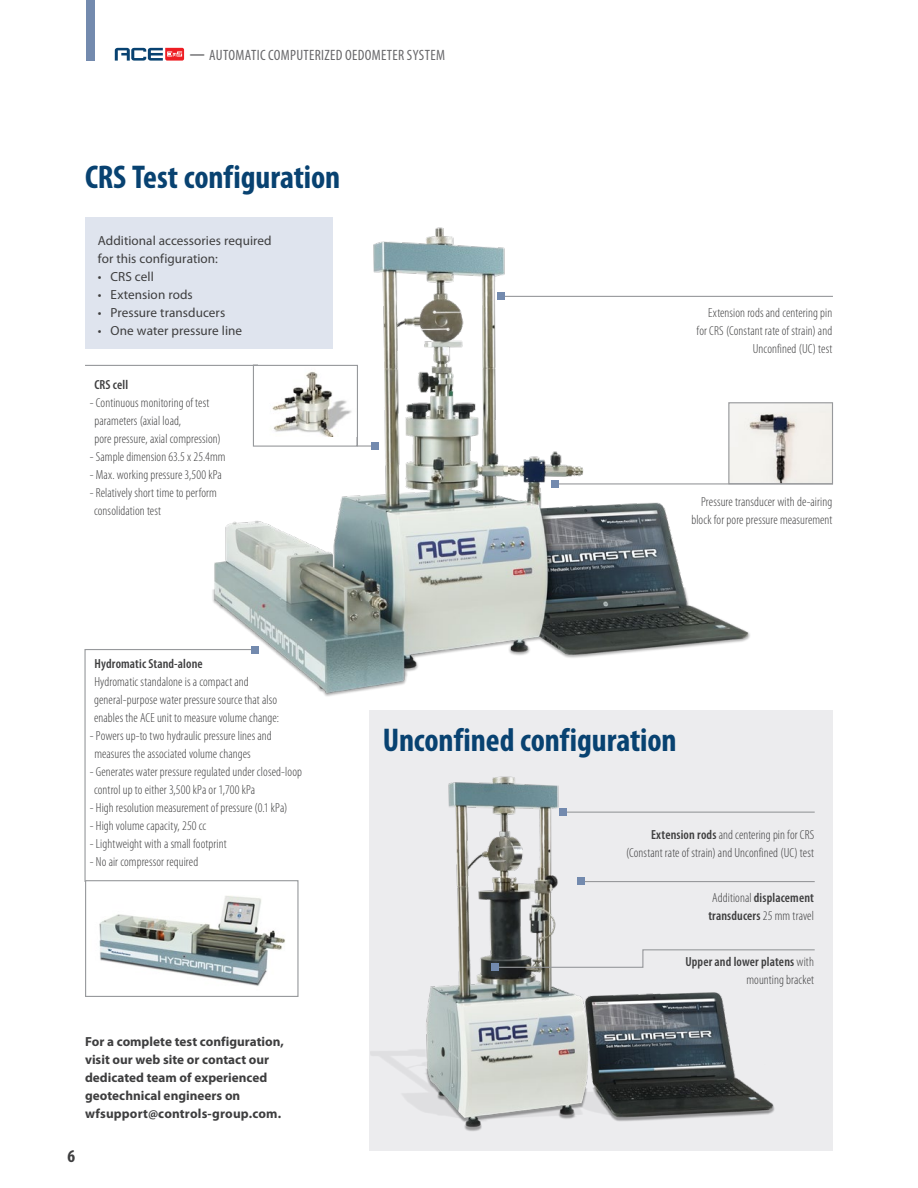
<style>
.page{position:relative;width:918px;height:1188px;background:#fff}
.page>*{position:absolute;margin:0;border:0;box-sizing:border-box;transform-origin:0 0}
.Heading_2{font:700 condensed 33px "Myriad Pro";color:#084271}
.t1{font:700 condensed 18px "Myriad Pro";color:#3e3e3f}
.t2{font:condensed 15px "Myriad Pro";letter-spacing:.02em;color:#69696c}
.body_copy{font:300 condensed 13.2px/18px "Myriad Pro";letter-spacing:.005em;color:#3e3e3f}
.body-sub-head{font:700 13.2px/18px "Myriad Pro";color:#3e3e3f}
.body-sub-head-2{font:13.2px/18px "Myriad Pro";letter-spacing:.005em;color:#3e3e3f}
.body_copy-2{font:600 condensed 13.2px/18px "Myriad Pro";letter-spacing:.01em;color:#3e3e3f;text-align:right}
.s1{font-weight:700}
.s2{font-weight:600}
.s3{font-weight:300}
</style>
<div class="page">
<div style="left:86px;top:0;width:9px;height:61px;background:#738aae"></div>
<svg style="left:115px;top:48px;width:69px;height:13px"></svg>
<img style="left:183px;top:217px;width:576px;height:479px">
<div style="left:85px;top:218px;width:248px;height:131px;background:#dfe4ee"></div>
<img style="left:730px;top:404px;width:101px;height:78px">
<div style="left:728px;top:402px;width:105px;height:82px;border:1px solid #97999c"></div>
<hr style="left:557px;top:483px;width:276px;height:1px;background:#97999c">
<hr style="left:503px;top:296px;width:330px;height:1px;background:#97999c">
<img style="left:99px;top:896px;width:186px;height:90px">
<img style="left:258px;top:357px;width:100px;height:7px">
<div style="left:85px;top:880px;width:214px;height:117px;border:1px solid #97999c"></div>
<svg style="left:85px;top:364px;width:294px;height:85px"></svg>
<svg style="left:84px;top:647px;width:173px;height:236px"></svg>
<div style="left:369px;top:710px;width:464px;height:440px;background:#ececee"></div>
<img style="left:370px;top:776px;width:415px;height:355px">
<hr style="left:566px;top:812px;width:249px;height:1px;background:#97999c">
<svg style="left:492px;top:949px;width:323px;height:21px"></svg>
<hr style="left:583px;top:881px;width:232px;height:1px;background:#97999c">
<div style="left:497px;top:293px;width:8px;height:7px;background:#738aae"></div>
<div style="left:551px;top:480px;width:8px;height:8px;background:#738aae"></div>
<div style="left:559px;top:808px;width:8px;height:8px;background:#738aae"></div>
<div style="left:251px;top:646px;width:8px;height:7px;background:#738aae"></div>
<div style="left:372px;top:442px;width:7px;height:8px;background:#738aae"></div>
<div style="left:577px;top:877px;width:7px;height:8px;background:#738aae"></div>
<div style="left:491px;top:963px;width:7px;height:8px;background:#738aae"></div>
<p class="t2" style="left:190px;top:47px;width:257px"><span class="s1">—</span> AUTOMATIC COMPUTERIZED OEDOMETER SYSTEM</p>
<p class="Heading_2" style="left:85px;top:159px;width:257px">CRS Test configuration</p>
<p class="body-sub-head-2" style="left:98px;top:231px;width:175px">Additional accessories required for this configuration:</p>
<p class="body-sub-head-2" style="left:98px;top:267px;width:57px">• CRS cell</p>
<p class="body-sub-head-2" style="left:98px;top:285px;width:97px">• Extension rods</p>
<p class="body-sub-head-2" style="left:98px;top:303px;width:129px">• Pressure transducers</p>
<p class="body-sub-head-2" style="left:98px;top:321px;width:146px">• One water pressure line</p>
<p class="body_copy-2" style="left:94px;top:375px;width:35px">CRS cell</p>
<p class="body_copy" style="left:94px;top:394px;width:128px;text-indent:-5px">- Continuous monitoring of test parameters (axial load,<br>pore pressure, axial compression)</p>
<p class="body_copy" style="left:90px;top:448px;width:137px">- Sample dimension 63.5 x 25.4mm</p>
<p class="body_copy" style="left:90px;top:466px;width:134px">- Max. working pressure 3,500 kPa</p>
<p class="body_copy" style="left:94px;top:484px;width:124px;text-indent:-4px">- Relatively short time to perform consolidation test</p>
<p class="body_copy" style="left:697px;top:304px;width:137px;text-align:right">Extension rods and centering pin for CRS (Constant rate of strain) and<br>Unconfined (UC) test</p>
<p class="body_copy" style="left:691px;top:493px;width:143px;text-align:right">Pressure transducer with de-airing block for pore pressure measurement</p>
<p class="body_copy" style="left:94px;top:655px;width:186px"><span class="s2">Hydromatic Stand-alone<br></span>Hydromatic standalone is a compact and general-purpose water pressure source that also enables the ACE unit to measure volume change:</p>
<p class="body_copy" style="left:94px;top:727px;width:179px;text-indent:-5px">- Powers up-to two hydraulic pressure lines and measures the associated volume changes</p>
<p class="body_copy" style="left:94px;top:763px;width:209px;text-indent:-4px">- Generates water pressure regulated under closed-loop control up to either 3,500 kPa or 1,700 kPa</p>
<p class="body_copy" style="left:90px;top:799px;width:199px">- High resolution measurement of pressure (0.1 kPa)</p>
<p class="body_copy" style="left:90px;top:817px;width:118px">- High volume capacity, 250 cc</p>
<p class="body_copy" style="left:90px;top:835px;width:138px">- Lightweight with a small footprint</p>
<p class="body_copy" style="left:90px;top:853px;width:110px">- No air compressor required</p>
<p class="body-sub-head" style="left:85px;top:1032px;width:201px">For a complete test configuration, visit our web site or contact our dedicated team of experienced geotechnical engineers on wfsupport@controls-group.com.</p>
<h2 class="t1" style="left:68px;top:1146px;width:9px">6</h2>
<p class="Heading_2" style="left:383px;top:722px;width:295px">Unconfined configuration</p>
<p class="body_copy" style="left:626px;top:826px;width:190px;text-align:right"><span class="s2">Extension rods</span> and centering pin for CRS (Constant rate of strain) and Unconfined (UC) test</p>
<p class="body_copy-2" style="left:708px;top:888px;width:107px;text-align:center"><span class="s3">Additional</span> displacement transducers <span class="s3">25 mm travel</span></p>
<p class="body_copy-2" style="left:685px;top:953px;width:130px">Upper and lower platens <span class="s3">with mounting bracket</span></p>
</div>
